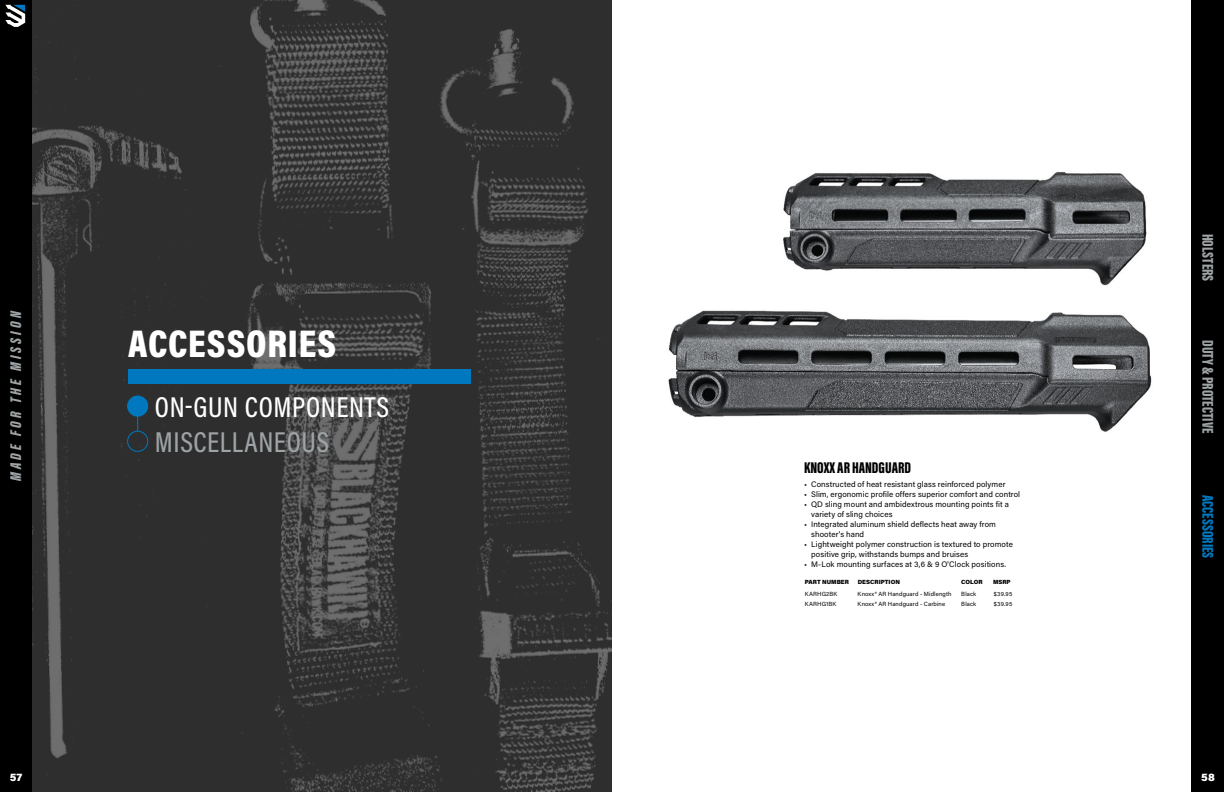
<style>
.page{position:relative;width:1224px;height:792px;background:#fff}
.page>*{position:absolute;margin:0;border:0;box-sizing:border-box;transform-origin:0 0}
.t1{font:900 39px "Acumin Pro Cond";letter-spacing:.02em;color:#fff}
.t2{font:500 29px "Acumin Pro Cond";letter-spacing:.02em;color:#fff}
.t3{font:500 29px "Acumin Pro Cond";letter-spacing:.02em;color:#9ea3a6}
.t4{font:900 16px "Acumin Pro Extra Cond";color:#9ea3a6}
.t5{font:italic 900 16px "Acumin Pro Extra Cond";color:#9ea3a6}
.t6{font:900 16px "Acumin Pro Extra Cond";color:#000}
.t7{font:900 16px "Acumin Pro Extra Cond";letter-spacing:.005em;color:#0078bf}
.t8{font:900 11px "Acumin Pro";color:#fff}
.t9{font:8px/10px "Acumin Pro";letter-spacing:.01em;color:#000}
.t10{font:6px "Acumin Pro";letter-spacing:.02em;color:#000}
.t11{font:900 6px "Acumin Pro";color:#000}
</style>
<div class="page">
<svg style="left:31px;top:0;width:581px;height:792px;background:#343434"></svg>
<img style="left:783px;top:171px;width:364px;height:115px">
<img style="left:668px;top:310px;width:484px;height:122px">
<div style="left:128px;top:396px;width:20px;height:20px;background:#0078bf;border-radius:50%"></div>
<div style="left:127px;top:396px;width:21px;height:21px;border:1px solid #0078bf;border-radius:50%"></div>
<div style="left:127px;top:431px;width:21px;height:21px;border:1px solid #0078bf;border-radius:50%"></div>
<svg style="left:137px;top:416px;width:1px;height:16px"></svg>
<div style="left:128px;top:369px;width:343px;height:14px;background:#0078bf"></div>
<div style="left:0;top:0;width:31px;height:792px;background:#000"></div>
<div style="left:1192px;top:0;width:32px;height:792px;background:#000"></div>
<svg style="left:5px;top:5px;width:20px;height:22px"></svg>
<h3 class="t5" style="left:6px;top:481px;width:172px;rotate:-90deg">MADE FOR THE MISSION</h3>
<h1 class="t1" style="left:128px;top:318px;width:210px">ACCESSORIES</h1>
<h2 class="t2" style="left:155px;top:388px;width:236px">ON-GUN COMPONENTS</h2>
<h2 class="t3" style="left:155px;top:423px;width:176px">MISCELLANEOUS</h2>
<h3 class="t6" style="left:804px;top:457px;width:108px">KNOXX AR HANDGUARD</h3>
<p class="t9" style="left:804px;top:479px;width:203px">• Constructed of heat resistant glass reinforced polymer</p>
<p class="t9" style="left:804px;top:489px;width:218px">• Slim, ergonomic profile offers superior comfort and control</p>
<p class="t9" style="left:811px;top:499px;width:199px;text-indent:-7px">• QD sling mount and ambidextrous mounting points fit a variety of sling choices</p>
<p class="t9" style="left:811px;top:519px;width:186px;text-indent:-7px">• Integrated aluminum shield deflects heat away from shooter’s hand</p>
<p class="t9" style="left:811px;top:539px;width:203px;text-indent:-7px">• Lightweight polymer construction is textured to promote positive grip, withstands bumps and bruises</p>
<p class="t9" style="left:804px;top:559px;width:203px">• M-Lok mounting surfaces at 3,6 &amp; 9 O'Clock positions.</p>
<p class="t11" style="left:805px;top:578px;width:46px">PART NUMBER</p>
<p class="t11" style="left:858px;top:578px;width:44px">DESCRIPTION</p>
<p class="t11" style="left:961px;top:578px;width:23px">COLOR</p>
<p class="t11" style="left:993px;top:578px;width:19px">MSRP</p>
<p class="t10" style="left:805px;top:590px;width:34px">KARHG2BK</p>
<p class="t10" style="left:858px;top:590px;width:95px">Knoxx® AR Handguard - Midlength</p>
<p class="t10" style="left:961px;top:590px;width:17px">Black</p>
<p class="t10" style="left:994px;top:590px;width:20px">$39.95</p>
<p class="t10" style="left:805px;top:600px;width:33px">KARHG1BK</p>
<p class="t10" style="left:858px;top:600px;width:89px">Knoxx® AR Handguard - Carbine</p>
<p class="t10" style="left:961px;top:600px;width:17px">Black</p>
<p class="t10" style="left:994px;top:600px;width:20px">$39.95</p>
<h3 class="t4" style="left:1218px;top:234px;width:49px;rotate:90deg">HOLSTERS</h3>
<h3 class="t4" style="left:1218px;top:340px;width:94px;rotate:90deg">DUTY &amp; PROTECTIVE</h3>
<h3 class="t7" style="left:1218px;top:495px;width:65px;rotate:90deg">ACCESSORIES</h3>
<h3 class="t8" style="left:10px;top:770px;width:14px">57</h3>
<h3 class="t8" style="left:1201px;top:770px;width:15px">58</h3>
</div>
